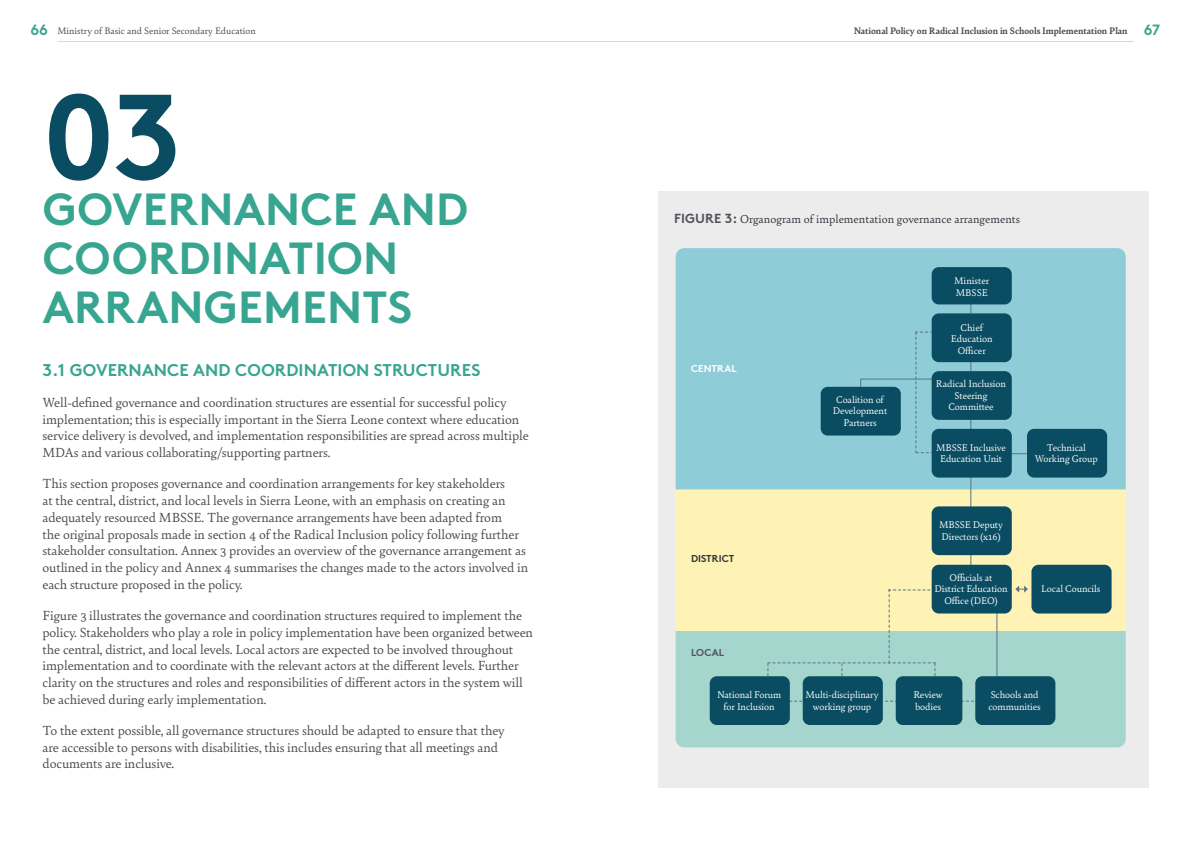
<style>
.page{position:relative;width:1191px;height:842px;background:#fff}
.page>*{position:absolute;margin:0;border:0;box-sizing:border-box;transform-origin:0 0}
.t1{font:700 121px "Brown";color:#0a4c61}
.t2{font:700 45px/49px "Brown";letter-spacing:.005em;color:#38a591}
.t3{font:700 17px "Brown";letter-spacing:.005em;color:#38a591}
.t4{font:14px/16.8px "Bely";letter-spacing:-.01em;color:#4a4a49}
.t5{font:12.2px "Bely";color:#31353d}
.t6{font:10.4px/11.5px "Bely";letter-spacing:-.01em;color:#fff;text-align:center}
.t7{font:700 10px "Bely";color:#4a4a49}
.t8{font:10px "Bely";color:#4a4a49}
.t9{font:700 10px "Brown";letter-spacing:.005em;color:#31353d}
.t10{font:700 10px "Brown";letter-spacing:.005em;color:#fff}
.t11{font:700 10px "Brown";letter-spacing:.015em;color:#525561}
.s1{font-family:"Brown";font-weight:700;font-size:14.8px;color:#38a591}
.s2{font-family:"Brown";font-size:14.8px;color:#38a591}
.s3{font-family:"Brown";font-weight:700;font-size:13.2px;color:#50535a}
</style>
<div class="page">
<div style="left:658px;top:191px;width:490px;height:597px;background:#ececec"></div>
<div style="left:675px;top:630px;width:450px;height:117px;background:#a5d6ce"></div>
<div style="left:675px;top:489px;width:450px;height:141px;background:#fff2b5"></div>
<div style="left:675px;top:248px;width:450px;height:241px;background:#8eccd8"></div>
<hr style="left:970px;top:301px;width:1px;height:293px;background:#587488">
<hr style="left:860px;top:379px;width:78px;height:1px;background:#587488">
<hr style="left:988px;top:453px;width:78px;height:1px;background:#587488">
<svg style="left:1015px;top:585px;width:13px;height:8px"></svg>
<hr style="left:996px;top:607px;width:1px;height:74px;background:#587488">
<svg style="left:915px;top:332px;width:33px;height:121px"></svg>
<svg style="left:767px;top:589px;width:212px;height:136px"></svg>
<div style="left:931px;top:267px;width:80px;height:37px;background:#0a4c61;border-radius:7px"></div>
<div style="left:931px;top:313px;width:80px;height:49px;background:#0a4c61;border-radius:7px"></div>
<div style="left:931px;top:371px;width:80px;height:49px;background:#0a4c61;border-radius:7px"></div>
<div style="left:931px;top:429px;width:80px;height:49px;background:#0a4c61;border-radius:7px"></div>
<div style="left:931px;top:506px;width:80px;height:49px;background:#0a4c61;border-radius:7px"></div>
<div style="left:931px;top:565px;width:80px;height:48px;background:#0a4c61;border-radius:7px"></div>
<div style="left:975px;top:676px;width:80px;height:49px;background:#0a4c61;border-radius:7px"></div>
<div style="left:895px;top:676px;width:67px;height:49px;background:#0a4c61;border-radius:7px"></div>
<div style="left:802px;top:676px;width:81px;height:49px;background:#0a4c61;border-radius:7px"></div>
<div style="left:709px;top:676px;width:81px;height:49px;background:#0a4c61;border-radius:7px"></div>
<div style="left:1031px;top:565px;width:80px;height:48px;background:#0a4c61;border-radius:7px"></div>
<div style="left:820px;top:387px;width:80px;height:49px;background:#0a4c61;border-radius:7px"></div>
<div style="left:1027px;top:429px;width:80px;height:49px;background:#0a4c61;border-radius:7px"></div>
<hr style="left:57px;top:41px;width:538px;height:1px;background:#d6d7d8">
<hr style="left:595px;top:41px;width:538px;height:1px;background:#d6d7d8">
<p class="t8" style="left:30px;top:24px;width:227px"><span class="s1">66</span> Ministry of Basic and Senior Secondary Education</p>
<p class="t7" style="left:853px;top:24px;width:308px">National Policy on Radical Inclusion in Schools Implementation Plan <span class="s2">67</span></p>
<h1 class="t1" style="left:43px;top:39px;width:141px">03</h1>
<h2 class="t2" style="left:43px;top:180px;width:427px">GOVERNANCE AND<br>COORDINATION<br>ARRANGEMENTS</h2>
<p class="t3" style="left:43px;top:356px;width:439px">3.1 GOVERNANCE AND COORDINATION STRUCTURES</p>
<p class="t4" style="left:43px;top:393px;width:488px">Well-defined governance and coordination structures are essential for successful policy implementation; this is especially important in the Sierra Leone context where education service delivery is devolved, and implementation responsibilities are spread across multiple MDAs and various collaborating/supporting partners.</p>
<p class="t4" style="left:43px;top:474px;width:487px">This section proposes governance and coordination arrangements for key stakeholders<br>at the central, district, and local levels in Sierra Leone, with an emphasis on creating an adequately resourced MBSSE. The governance arrangements have been adapted from<br>the original proposals made in section 4 of the Radical Inclusion policy following further stakeholder consultation. Annex 3 provides an overview of the governance arrangement as outlined in the policy and Annex 4 summarises the changes made to the actors involved in each structure proposed in the policy.</p>
<p class="t4" style="left:43px;top:606px;width:492px">Figure 3 illustrates the governance and coordination structures required to implement the policy. Stakeholders who play a role in policy implementation have been organized between the central, district, and local levels. Local actors are expected to be involved throughout implementation and to coordinate with the relevant actors at the different levels. Further clarity on the structures and roles and responsibilities of different actors in the system will be achieved during early implementation.</p>
<p class="t4" style="left:43px;top:721px;width:464px">To the extent possible, all governance structures should be adapted to ensure that they are accessible to persons with disabilities, this includes ensuring that all meetings and documents are inclusive.</p>
<p class="t5" style="left:674px;top:210px;width:347px"><span class="s3">FIGURE 3:</span> Organogram of implementation governance arrangements</p>
<p class="t10" style="left:691px;top:361px;width:47px">CENTRAL</p>
<p class="t6" style="left:833px;top:393px;width:56px">Coalition of<br>Development<br>Partners</p>
<p class="t6" style="left:954px;top:274px;width:37px;text-align:left">Minister<br>MBSSE</p>
<p class="t6" style="left:950px;top:321px;width:44px">Chief<br>Education<br>Officer</p>
<p class="t6" style="left:936px;top:377px;width:72px">Radical Inclusion<br>Steering<br>Committee</p>
<p class="t6" style="left:936px;top:441px;width:71px">MBSSE Inclusive<br>Education Unit</p>
<p class="t6" style="left:1035px;top:441px;width:64px">Technical<br>Working Group</p>
<p class="t9" style="left:691px;top:551px;width:45px">DISTRICT</p>
<p class="t11" style="left:691px;top:644px;width:35px">LOCAL</p>
<p class="t6" style="left:939px;top:518px;width:65px;text-align:left">MBSSE Deputy<br>Directors (x16)</p>
<p class="t6" style="left:934px;top:571px;width:75px">Officials at<br>District Education<br>Office (DEO)</p>
<p class="t6" style="left:1041px;top:582px;width:61px">Local Councils</p>
<p class="t6" style="left:717px;top:688px;width:66px">National Forum for Inclusion</p>
<p class="t6" style="left:805px;top:688px;width:75px">Multi-disciplinary working group</p>
<p class="t6" style="left:913px;top:688px;width:31px;text-align:left">Review bodies</p>
<p class="t6" style="left:988px;top:688px;width:54px;text-align:left">Schools and communities</p>
</div>
